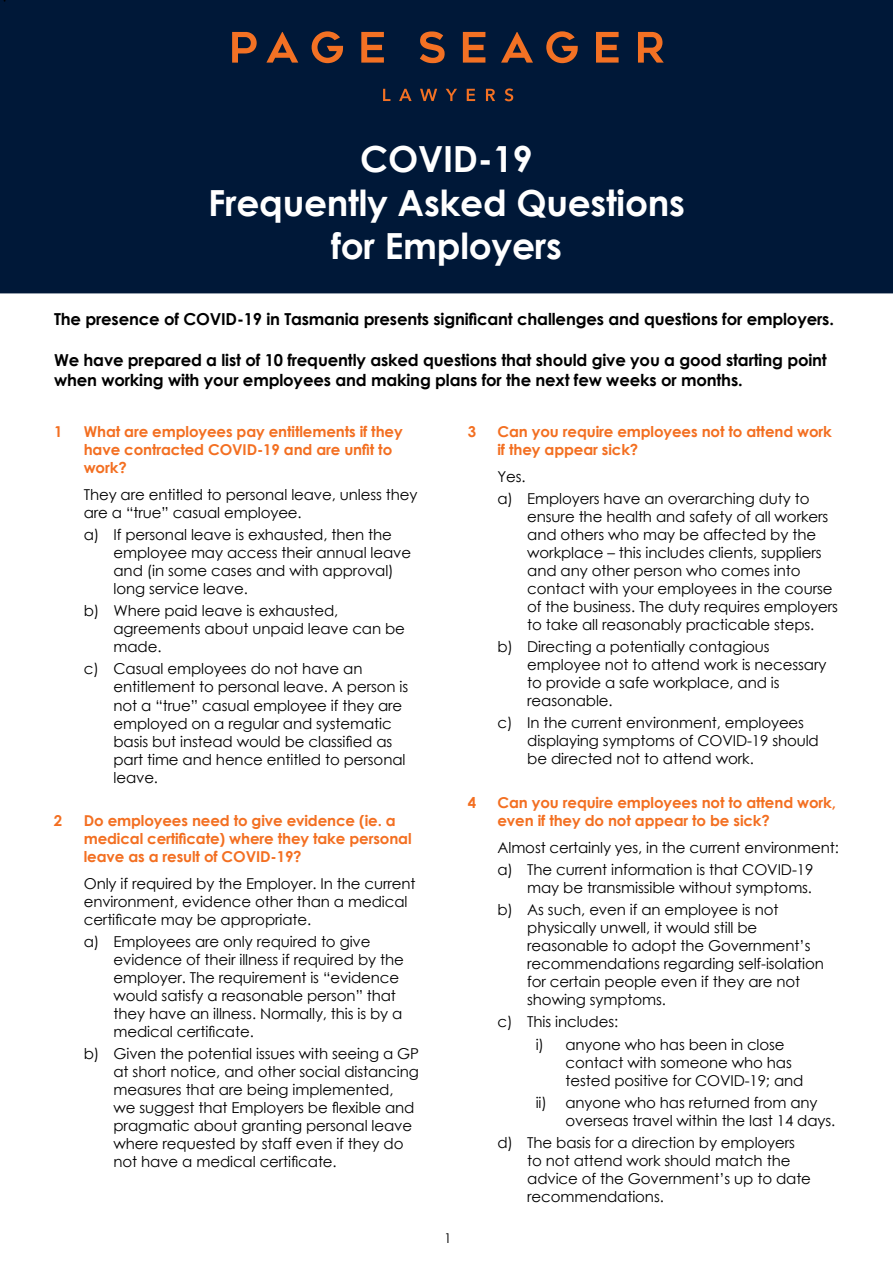
<style>
.page{position:relative;width:893px;height:1263px;background:#fff}
.page>*{position:absolute;margin:0;border:0;box-sizing:border-box;transform-origin:0 0}
.t1{font:700 36px/43.2px "Century Gothic";letter-spacing:-.005em;color:#fff;text-align:center}
.t2{font:700 16.5px/19.8px "Century Gothic";letter-spacing:-.01em;color:#000}
.t3{font:15px/18px "Century Gothic";letter-spacing:-.01em;color:#000}
.t4{font:700 15px/18px "Century Gothic";letter-spacing:-.01em;color:#f36f21}
.t5{font:13.5px "Century Gothic";color:#000}
</style>
<div class="page">
<div style="left:0;top:0;width:893px;height:293px;background:#001838"></div>
<svg style="left:232px;top:32px;width:25px;height:31px"></svg>
<svg style="left:266px;top:32px;width:32px;height:31px"></svg>
<svg style="left:361px;top:32px;width:23px;height:31px"></svg>
<svg style="left:420px;top:31px;width:25px;height:32px"></svg>
<svg style="left:463px;top:32px;width:22px;height:31px"></svg>
<svg style="left:501px;top:32px;width:32px;height:31px"></svg>
<svg style="left:596px;top:32px;width:23px;height:31px"></svg>
<svg style="left:638px;top:32px;width:26px;height:31px"></svg>
<svg style="left:312px;top:31px;width:31px;height:32px"></svg>
<svg style="left:546px;top:31px;width:32px;height:32px"></svg>
<svg style="left:383px;top:89px;width:7px;height:12px"></svg>
<svg style="left:399px;top:89px;width:13px;height:12px"></svg>
<svg style="left:420px;top:89px;width:17px;height:12px"></svg>
<svg style="left:446px;top:89px;width:11px;height:12px"></svg>
<svg style="left:467px;top:89px;width:8px;height:12px"></svg>
<svg style="left:486px;top:89px;width:9px;height:12px"></svg>
<svg style="left:505px;top:88px;width:8px;height:13px"></svg>
<h1 class="t1" style="left:208px;top:136px;width:478px">COVID-19<br>Frequently Asked Questions for Employers</h1>
<p class="t2" style="left:54px;top:309px;width:781px">The presence of COVID-19 in Tasmania presents significant challenges and questions for employers.</p>
<p class="t2" style="left:54px;top:349px;width:774px">We have prepared a list of 10 frequently asked questions that should give you a good starting point when working with your employees and making plans for the next few weeks or months.</p>
<p class="t4" style="left:54px;top:422px;width:10px">1</p>
<p class="t4" style="left:84px;top:422px;width:320px">What are employees pay entitlements if they have contracted COVID-19 and are unfit to work?</p>
<p class="t3" style="left:84px;top:485px;width:335px">They are entitled to personal leave, unless they are a “true” casual employee.</p>
<p class="t3" style="left:114px;top:525px;width:299px;text-indent:-30px">a) If personal leave is exhausted, then the employee may access their annual leave and (in some cases and with approval) long service leave.</p>
<p class="t3" style="left:114px;top:602px;width:293px;text-indent:-30px">b) Where paid leave is exhausted, agreements about unpaid leave can be made.</p>
<p class="t3" style="left:114px;top:660px;width:296px;text-indent:-30px">c) Casual employees do not have an entitlement to personal leave. A person is not a “true” casual employee if they are employed on a regular and systematic basis but instead would be classified as part time and hence entitled to personal leave.</p>
<p class="t4" style="left:54px;top:811px;width:10px">2</p>
<p class="t4" style="left:84px;top:811px;width:329px">Do employees need to give evidence (ie. a medical certificate) where they take personal leave as a result of COVID-19?</p>
<p class="t3" style="left:84px;top:874px;width:333px">Only if required by the Employer. In the current environment, evidence other than a medical certificate may be appropriate.</p>
<p class="t3" style="left:114px;top:932px;width:292px;text-indent:-30px">a) Employees are only required to give evidence of their illness if required by the employer. The requirement is “evidence would satisfy a reasonable person” that they have an illness. Normally, this is by a medical certificate.</p>
<p class="t3" style="left:114px;top:1044px;width:307px;text-indent:-30px">b) Given the potential issues with seeing a GP at short notice, and other social distancing measures that are being implemented, we suggest that Employers be flexible and pragmatic about granting personal leave where requested by staff even if they do not have a medical certificate.</p>
<p class="t4" style="left:468px;top:422px;width:10px">3</p>
<p class="t4" style="left:497px;top:422px;width:336px">Can you require employees not to attend work if they appear sick?</p>
<p class="t3" style="left:497px;top:465px;width:314px;line-height:22.2px">Yes.<br>a) Employers have an overarching duty to</p>
<p class="t3" style="left:527px;top:507px;width:312px">ensure the health and safety of all workers and others who may be affected by the workplace – this includes clients, suppliers and any other person who comes into contact with your employees in the course of the business. The duty requires employers to take all reasonably practicable steps.</p>
<p class="t3" style="left:527px;top:637px;width:301px;text-indent:-30px">b) Directing a potentially contagious employee not to attend work is necessary to provide a safe workplace, and is reasonable.</p>
<p class="t3" style="left:527px;top:714px;width:293px;text-indent:-30px">c) In the current environment, employees displaying symptoms of COVID-19 should be directed not to attend work.</p>
<p class="t4" style="left:468px;top:793px;width:10px">4</p>
<p class="t4" style="left:497px;top:793px;width:340px">Can you require employees not to attend work, even if they do not appear to be sick?</p>
<p class="t3" style="left:497px;top:836px;width:343px;line-height:22.2px">Almost certainly yes, in the current environment: a) The current information is that COVID-19</p>
<p class="t3" style="left:497px;top:876px;width:316px;line-height:22.2px;text-indent:30px">may be transmissible without symptoms. b) As such, even if an employee is not</p>
<p class="t3" style="left:527px;top:918px;width:298px">physically unwell, it would still be reasonable to adopt the Government’s recommendations regarding self-isolation for certain people even if they are not showing symptoms.</p>
<p class="t3" style="left:536px;top:1010px;width:250px;line-height:22.2px;text-indent:-38px">c) This includes:<br>i) anyone who has been in close</p>
<p class="t3" style="left:565px;top:1053px;width:239px">contact with someone who has tested positive for COVID-19; and</p>
<p class="t3" style="left:565px;top:1093px;width:271px;text-indent:-30px">ii) anyone who has returned from any overseas travel within the last 14 days.</p>
<p class="t3" style="left:527px;top:1133px;width:285px;text-indent:-30px">d) The basis for a direction by employers to not attend work should match the advice of the Government’s up to date recommendations.</p>
<p class="t5" style="left:444px;top:1228px;width:9px">1</p>
</div>
